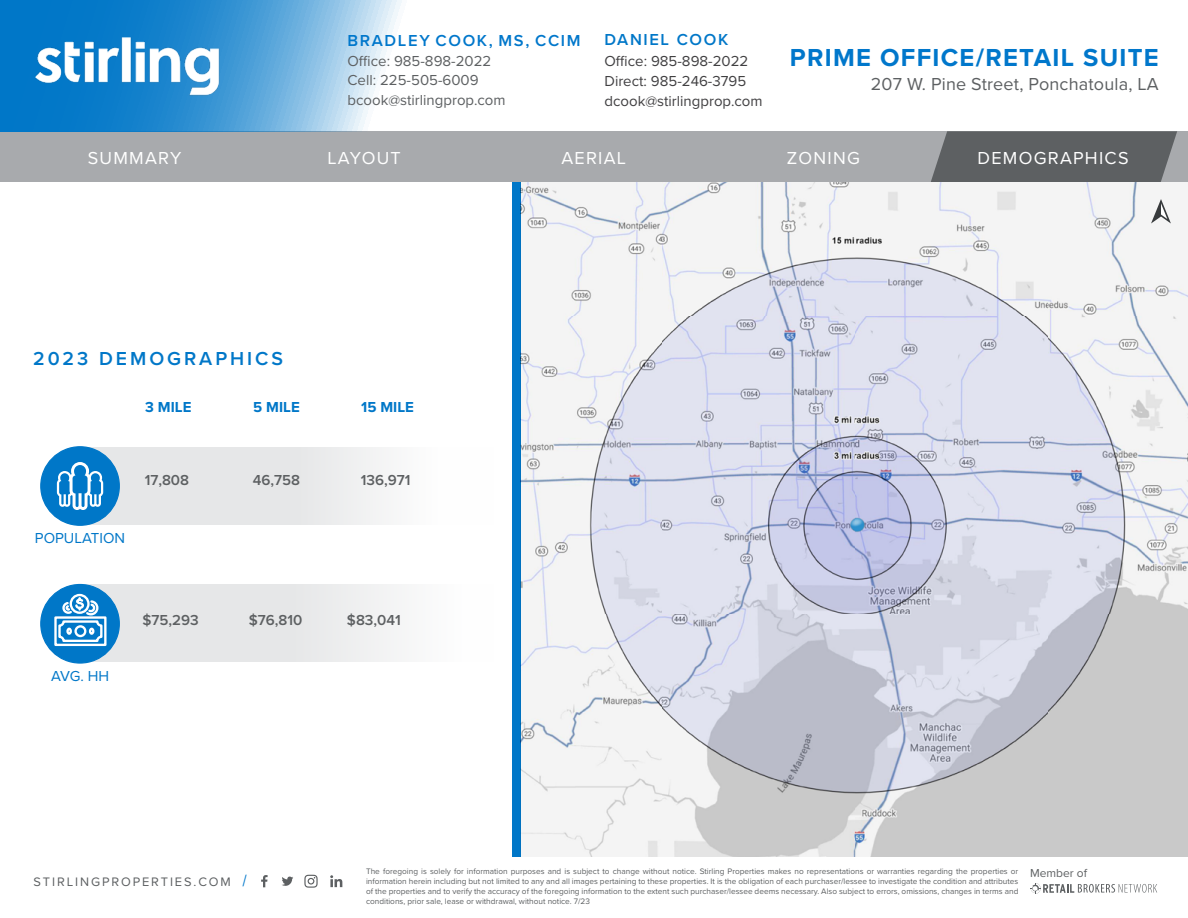
<style>
.page{position:relative;width:1188px;height:918px;background:#fff}
.page>*{position:absolute;margin:0;border:0;box-sizing:border-box;transform-origin:0 0}
.t1{font:700 25.5px "Proxima Nova";letter-spacing:.05em;color:#0077cb}
.t2{font:600 19.5px "Proxima Nova";letter-spacing:.15em;color:#0077c8}
.t3{font:18px "Proxima Nova";letter-spacing:.07em;color:#fff}
.t4{font:18px "Proxima Nova";letter-spacing:.01em;color:#5d6062}
.t5{font:600 16.5px "Proxima Nova";letter-spacing:.1em;color:#0077cb}
.t6{font:600 16.5px "Proxima Nova";letter-spacing:.1em;color:#0077c8}
.t7{font:15px/20.2px "Proxima Nova";color:#414042}
.t8{font:15px/19.5px "Proxima Nova";color:#5d6062}
.t9{font:600 15px "Proxima Nova";color:#5d6062}
.t10{font:700 15px "Proxima Nova";color:#0077c8}
.t11{font:15px "Proxima Nova";color:#0077c8}
.t12{font:12.75px "Proxima Nova";letter-spacing:.15em;color:#5d6062}
.t13{font:12px "Proxima Nova";color:#5d6062}
.t14{font:8.25px/9.8px "Proxima Nova";color:#5d6062;text-align:justify}
.s1{font-style:italic;font-size:16.5px;color:#0077cb}
</style>
<div class="page">
<svg style="left:91px;top:447px;width:293px;height:77px;fill:#e6e7e8"></svg>
<div style="left:41px;top:447px;width:78px;height:78px;background:#0077c8;border-radius:50%"></div>
<div style="left:40px;top:446px;width:80px;height:80px;border:1px solid #0077c8;border-radius:50%"></div>
<svg style="left:57px;top:462px;width:46px;height:48px"></svg>
<div style="left:81px;top:585px;width:413px;height:77px;background:linear-gradient(to right,#d7dce0,#fefcfb)"></div>
<div style="left:41px;top:585px;width:78px;height:78px;background:#0077c8;border-radius:50%"></div>
<svg style="left:53px;top:583px;width:55px;height:64px"></svg>
<img style="left:521px;top:182px;width:667px;height:675px">
<div style="left:512px;top:137px;width:8px;height:726px;background:#0077c8"></div>
<svg style="left:1151px;top:199px;width:20px;height:25px"></svg>
<div style="left:0;top:132px;width:1188px;height:50px;background:#a8aaad"></div>
<div style="left:931px;top:132px;width:246px;height:50px;background:#5d6062"></div>
<svg style="left:261px;top:875px;width:7px;height:12px"></svg>
<svg style="left:282px;top:876px;width:11px;height:10px"></svg>
<svg style="left:304px;top:875px;width:14px;height:13px"></svg>
<svg style="left:330px;top:875px;width:12px;height:12px"></svg>
<svg style="left:1030px;top:883px;width:127px;height:11px"></svg>
<svg style="left:0;top:0;width:1188px;height:132px"></svg>
<img style="left:31px;top:32px;width:192px;height:67px">
<h3 class="t6" style="left:604px;top:28px;width:125px">DANIEL COOK</h3>
<h3 class="t7" style="left:604px;top:50px;width:160px">Office: 985-898-2022<br>Direct: 985-246-3795 dcook@stirlingprop.com</h3>
<h3 class="t5" style="left:348px;top:28px;width:235px">BRADLEY COOK, MS, CCIM</h3>
<h3 class="t8" style="left:348px;top:50px;width:160px">Office: 985-898-2022<br>Cell: 225-505-6009 bcook@stirlingprop.com</h3>
<h1 class="t1" style="left:790px;top:39px;width:370px">PRIME OFFICE/RETAIL SUITE</h1>
<h3 class="t4" style="left:871px;top:71px;width:289px">207 W. Pine Street, Ponchatoula, LA</h3>
<h3 class="t3" style="left:88px;top:144px;width:95px">SUMMARY</h3>
<h3 class="t3" style="left:327px;top:144px;width:75px">LAYOUT</h3>
<h3 class="t3" style="left:561px;top:144px;width:66px">AERIAL</h3>
<h3 class="t3" style="left:787px;top:144px;width:74px">ZONING</h3>
<h3 class="t3" style="left:977px;top:144px;width:153px">DEMOGRAPHICS</h3>
<h2 class="t2" style="left:33px;top:344px;width:251px">2023 DEMOGRAPHICS</h2>
<h3 class="t10" style="left:145px;top:396px;width:48px">3 MILE</h3>
<h3 class="t10" style="left:253px;top:396px;width:48px">5 MILE</h3>
<h3 class="t10" style="left:361px;top:396px;width:54px">15 MILE</h3>
<h3 class="t11" style="left:35px;top:527px;width:92px">POPULATION</h3>
<h3 class="t9" style="left:145px;top:469px;width:46px">17,808</h3>
<h3 class="t9" style="left:253px;top:469px;width:49px">46,758</h3>
<h3 class="t9" style="left:361px;top:469px;width:51px">136,971</h3>
<h3 class="t11" style="left:51px;top:664px;width:60px">AVG. HH</h3>
<h3 class="t9" style="left:143px;top:609px;width:58px">$75,293</h3>
<h3 class="t9" style="left:249px;top:609px;width:55px">$76,810</h3>
<h3 class="t9" style="left:347px;top:609px;width:55px">$83,041</h3>
<h3 class="t12" style="left:34px;top:872px;width:219px">STIRLINGPROPERTIES.COM <span class="s1">|</span></h3>
<p class="t14" style="left:366px;top:866px;width:654px">The foregoing is solely for information purposes and is subject to change without notice. Stirling Properties makes no representations or warranties regarding the properties or information herein including but not limited to any and all images pertaining to these properties. It is the obligation of each purchaser/lessee to investigate the condition and attributes of the properties and to verify the accuracy of the foregoing information to the extent such purchaser/lessee deems necessary. Also subject to errors, omissions, changes in terms and conditions, prior sale, lease or withdrawal, without notice. 7/23</p>
<h3 class="t13" style="left:1030px;top:864px;width:59px">Member of</h3>
</div>
